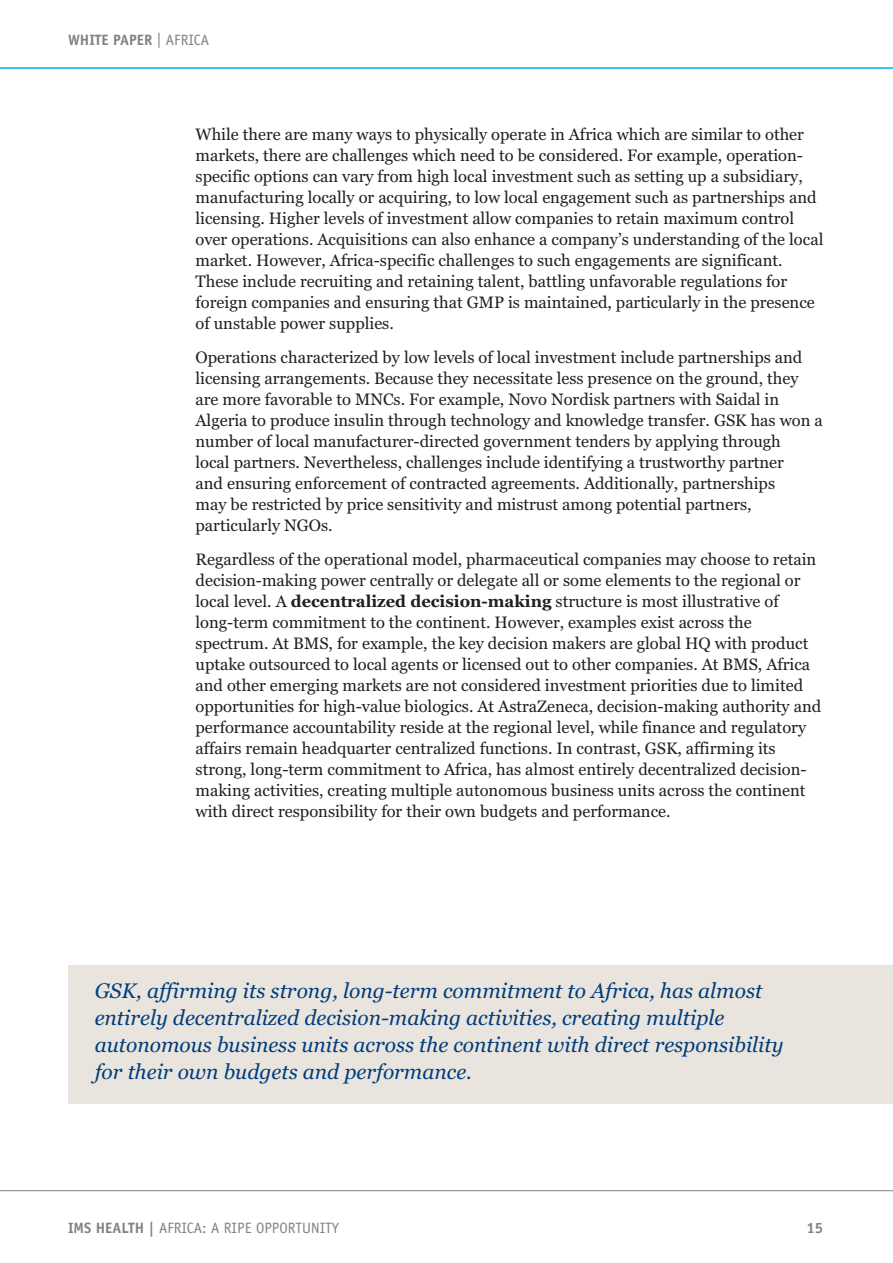
<style>
.page{position:relative;width:893px;height:1263px;background:#fff}
.page>*{position:absolute;margin:0;border:0;box-sizing:border-box;transform-origin:0 0}
.t1{font:italic 21px/27px "Georgia";color:#013d7d}
.t2{font:16.5px/21px "Georgia";color:#231f20}
.t3{font:15px "Officina Sans Std";color:#808285}
.t4{font:700 15px "Officina Sans Std";color:#808285}
.s1{font-weight:400}
.s2{font-weight:700}
</style>
<div class="page">
<hr style="left:0;top:1190px;width:893px;height:1px;background:#808285">
<hr style="left:0;top:67px;width:893px;height:2px;background:#00aeef">
<div style="left:68px;top:966px;width:825px;height:138px;background:#e9e5de"></div>
<p class="t4" style="left:68px;top:35px;width:142px">WHITE PAPER <span class="s1">| AFRICA</span></p>
<p class="t2" style="left:196px;top:124px;width:629px">While there are many ways to physically operate in Africa which are similar to other markets, there are challenges which need to be considered. For example, operation&shy;specific options can vary from high local investment such as setting up a subsidiary, manufacturing locally or acquiring, to low local engagement such as partnerships and licensing. Higher levels of investment allow companies to retain maximum control over operations. Acquisitions can also enhance a company’s understanding of the local market. However, Africa-specific challenges to such engagements are significant.<br>These include recruiting and retaining talent, battling unfavorable regulations for foreign companies and ensuring that GMP is maintained, particularly in the presence of unstable power supplies.</p>
<p class="t2" style="left:196px;top:347px;width:629px">Operations characterized by low levels of local investment include partnerships and licensing arrangements. Because they necessitate less presence on the ground, they are more favorable to MNCs. For example, Novo Nordisk partners with Saidal in Algeria to produce insulin through technology and knowledge transfer. GSK has won a number of local manufacturer-directed government tenders by applying through<br>local partners. Nevertheless, challenges include identifying a trustworthy partner<br>and ensuring enforcement of contracted agreements. Additionally, partnerships<br>may be restricted by price sensitivity and mistrust among potential partners, particularly NGOs.</p>
<p class="t2" style="left:196px;top:548px;width:627px">Regardless of the operational model, pharmaceutical companies may choose to retain decision-making power centrally or delegate all or some elements to the regional or local level. A <span class="s2">decentralized decision-making</span> structure is most illustrative of long-term commitment to the continent. However, examples exist across the spectrum. At BMS, for example, the key decision makers are global HQ with product uptake outsourced to local agents or licensed out to other companies. At BMS, Africa and other emerging markets are not considered investment priorities due to limited opportunities for high-value biologics. At AstraZeneca, decision-making authority and performance accountability reside at the regional level, while finance and regulatory affairs remain headquarter centralized functions. In contrast, GSK, affirming its strong, long-term commitment to Africa, has almost entirely decentralized decision&shy;making activities, creating multiple autonomous business units across the continent with direct responsibility for their own budgets and performance.</p>
<p class="t1" style="left:95px;top:977px;width:690px">GSK, affirming its strong, long-term commitment to Africa, has almost entirely decentralized decision-making activities, creating multiple autonomous business units across the continent with direct responsibility for their own budgets and performance.</p>
<p class="t3" style="left:68px;top:1222px;width:273px"><span class="s2">IMS HEALTH |</span> AFRICA: A RIPE OPPORTUNITY</p>
<p class="t4" style="left:806px;top:1222px;width:18px">15</p>
</div>
